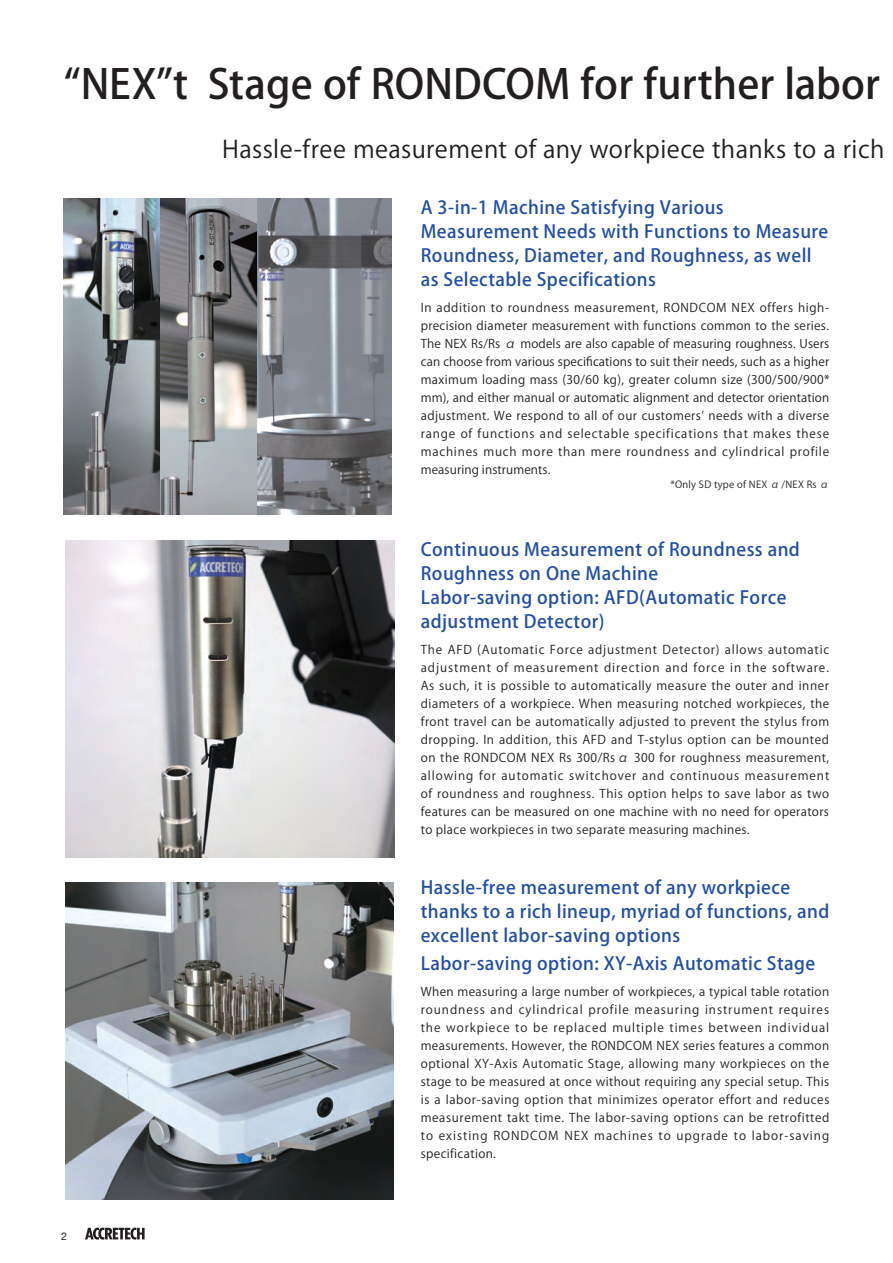
<style>
.page{position:relative;width:893px;height:1263px;background:#fff}
.page>*{position:absolute;margin:0;border:0;box-sizing:border-box;transform-origin:0 0}
.t1{font:500 40.5px "Koz Go Pro";letter-spacing:.005em;color:#231f20}
.t2{font:24px "Koz Go Pro";letter-spacing:.015em;color:#231f20}
.t3{font:500 18px/24px "Koz Go Pro";letter-spacing:.025em;color:#244ea1}
.t4{font:12px/18px "Koz Go Pro";letter-spacing:.03em;color:#231f20;text-align:justify}
.t5{font:10.65px "Helvetica Neue";color:#231f20}
.t6{font:9.75px "Koz Go Pro";letter-spacing:.025em;color:#231f20}
</style>
<div class="page">
<svg style="left:85px;top:1227px;width:60px;height:12px"></svg>
<img style="left:66px;top:882px;width:327px;height:317px">
<img style="left:65px;top:540px;width:329px;height:317px">
<img style="left:159px;top:198px;width:98px;height:317px">
<svg style="left:257px;top:198px;width:52px;height:317px;background:#8d9097"></svg>
<img style="left:309px;top:198px;width:82px;height:317px">
<img style="left:64px;top:198px;width:95px;height:317px">
<h1 class="t1" style="left:64px;top:59px;width:818px">“NEX”t Stage of RONDCOM for further labor</h1>
<h2 class="t2" style="left:222px;top:134px;width:664px">Hassle-free measurement of any workpiece thanks to a rich</h2>
<h3 class="t3" style="left:421px;top:196px;width:409px">A 3-in-1 Machine Satisfying Various Measurement Needs with Functions to Measure Roundness, Diameter, and Roughness, as well as Selectable Specifications</h3>
<p class="t4" style="left:421px;top:299px;width:410px">In addition to roundness measurement, RONDCOM NEX offers high&shy;precision diameter measurement with functions common to the series.<br>The NEX Rs/Rs α models are also capable of measuring roughness. Users can choose from various specifications to suit their needs, such as a higher maximum loading mass (30/60 kg), greater column size (300/500/900* mm), and either manual or automatic alignment and detector orientation adjustment. We respond to all of our customers’ needs with a diverse range of functions and selectable specifications that makes these machines much more than mere roundness and cylindrical profile measuring instruments.</p>
<p class="t6" style="left:670px;top:478px;width:160px">*Only SD type of NEX α /NEX Rs α</p>
<h3 class="t3" style="left:421px;top:539px;width:381px">Continuous Measurement of Roundness and Roughness on One Machine<br>Labor-saving option: AFD(Automatic Force adjustment Detector)</h3>
<p class="t4" style="left:421px;top:641px;width:410px">The AFD (Automatic Force adjustment Detector) allows automatic adjustment of measurement direction and force in the software.<br>As such, it is possible to automatically measure the outer and inner diameters of a workpiece. When measuring notched workpieces, the front travel can be automatically adjusted to prevent the stylus from dropping. In addition, this AFD and T-stylus option can be mounted on the RONDCOM NEX Rs 300/Rs α 300 for roughness measurement, allowing for automatic switchover and continuous measurement of roundness and roughness. This option helps to save labor as two features can be measured on one machine with no need for operators to place workpieces in two separate measuring machines.</p>
<p class="t5" style="left:61px;top:1229px;width:7px">2</p>
<h3 class="t3" style="left:421px;top:876px;width:410px">Hassle-free measurement of any workpiece thanks to a rich lineup, myriad of functions, and excellent labor-saving options</h3>
<h3 class="t3" style="left:421px;top:953px;width:396px">Labor-saving option: XY-Axis Automatic Stage</h3>
<p class="t4" style="left:421px;top:983px;width:410px">When measuring a large number of workpieces, a typical table rotation roundness and cylindrical profile measuring instrument requires the workpiece to be replaced multiple times between individual measurements. However, the RONDCOM NEX series features a common optional XY-Axis Automatic Stage, allowing many workpieces on the stage to be measured at once without requiring any special setup. This is a labor-saving option that minimizes operator effort and reduces measurement takt time. The labor-saving options can be retrofitted to existing RONDCOM NEX machines to upgrade to labor-saving specification.</p>
</div>
